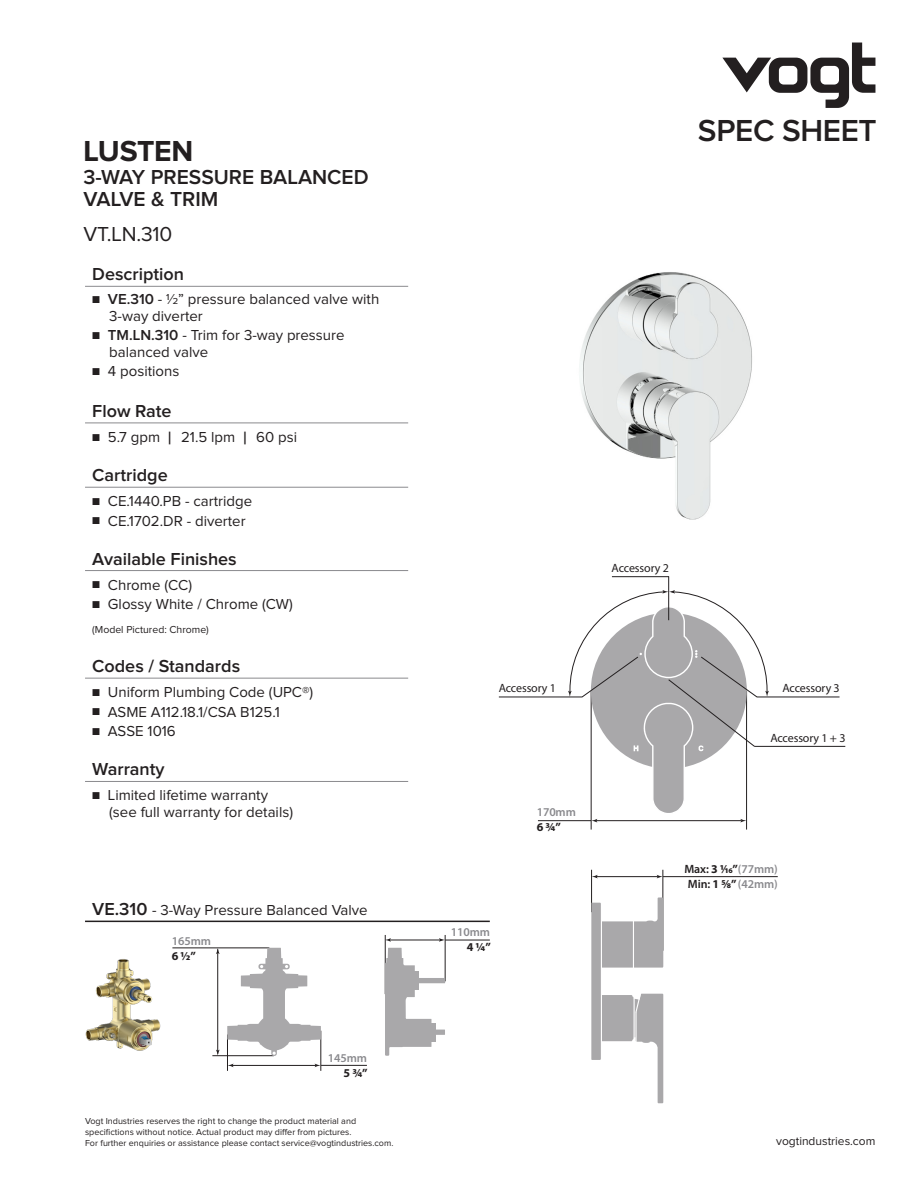
<style>
.page{position:relative;width:918px;height:1188px;background:#fff}
.page>*{position:absolute;margin:0;border:0;box-sizing:border-box;transform-origin:0 0}
.t1{font:600 31.5px "Proxima Nova";letter-spacing:-.01em;color:#231f20}
.t2{font:700 30px "Proxima Nova";letter-spacing:-.01em;color:#231f20}
.t3{font:600 21px "Proxima Nova";color:#231f20}
.t4{font:21px "Proxima Nova";color:#231f20}
.t5{font:600 18px "Proxima Nova";color:#231f20}
.t6{font:15px "Proxima Nova";color:#231f20}
.t7{font:600 12px/15px "Myriad Pro";letter-spacing:-.01em;color:#8a8a8e}
.t8{font:12px "Myriad Pro";letter-spacing:-.01em;color:#231f20}
.t9{font:700 12px "Myriad Pro";color:#231f20}
.t10{font:12px "Proxima Nova";color:#231f20}
.t11{font:10.5px "Proxima Nova";color:#231f20}
.t12{font:9px "Proxima Nova";color:#231f20}
.s1{font-size:12px}
.s2{font-weight:600}
.s3{font-weight:600;font-size:18px}
.s4{color:#231f20}
.s5{font-weight:700;color:#231f20}
</style>
<div class="page">
<hr style="left:663px;top:870px;width:1px;height:81px;background:#231f20">
<hr style="left:591px;top:870px;width:1px;height:42px;background:#231f20">
<svg style="left:722px;top:43px;width:153px;height:65px"></svg>
<hr style="left:596px;top:876px;width:64px;height:1px;background:#231f20">
<hr style="left:663px;top:876px;width:115px;height:1px;background:#231f20">
<svg style="left:592px;top:875px;width:6px;height:3px"></svg>
<svg style="left:657px;top:875px;width:6px;height:3px"></svg>
<hr style="left:746px;top:691px;width:1px;height:139px;background:#231f20">
<hr style="left:591px;top:691px;width:1px;height:139px;background:#231f20">
<hr style="left:538px;top:820px;width:53px;height:1px;background:#231f20">
<hr style="left:499px;top:697px;width:83px;height:1px;background:#231f20">
<hr style="left:757px;top:697px;width:83px;height:1px;background:#231f20">
<hr style="left:612px;top:576px;width:57px;height:1px;background:#231f20">
<hr style="left:668px;top:576px;width:1px;height:44px;background:#231f20">
<hr style="left:754px;top:746px;width:91px;height:1px;background:#231f20">
<svg style="left:568px;top:590px;width:201px;height:232px"></svg>
<svg style="left:591px;top:897px;width:72px;height:206px"></svg>
<hr style="left:85px;top:286px;width:323px;height:1px;background:#8a8a8e">
<hr style="left:85px;top:423px;width:323px;height:1px;background:#8a8a8e">
<hr style="left:85px;top:487px;width:323px;height:1px;background:#8a8a8e">
<hr style="left:85px;top:570px;width:323px;height:1px;background:#8a8a8e">
<hr style="left:85px;top:678px;width:323px;height:1px;background:#8a8a8e">
<hr style="left:85px;top:781px;width:323px;height:1px;background:#8a8a8e">
<img style="left:579px;top:272px;width:173px;height:248px">
<hr style="left:85px;top:921px;width:405px;height:1px;background:#231f20">
<img style="left:85px;top:947px;width:92px;height:104px">
<hr style="left:172px;top:948px;width:97px;height:1px;background:#231f20">
<hr style="left:212px;top:1055px;width:62px;height:1px;background:#231f20">
<hr style="left:227px;top:1035px;width:1px;height:36px;background:#231f20">
<hr style="left:321px;top:1031px;width:1px;height:40px;background:#231f20">
<svg style="left:315px;top:1064px;width:6px;height:3px"></svg>
<hr style="left:321px;top:1065px;width:46px;height:1px;background:#231f20">
<hr style="left:231px;top:1065px;width:86px;height:1px;background:#231f20">
<svg style="left:216px;top:1050px;width:4px;height:6px"></svg>
<svg style="left:216px;top:948px;width:4px;height:6px"></svg>
<hr style="left:217px;top:949px;width:1px;height:105px;background:#231f20">
<hr style="left:385px;top:935px;width:1px;height:59px;background:#231f20">
<hr style="left:445px;top:935px;width:1px;height:46px;background:#231f20">
<hr style="left:445px;top:940px;width:45px;height:1px;background:#231f20">
<svg style="left:385px;top:938px;width:6px;height:4px"></svg>
<svg style="left:439px;top:938px;width:6px;height:4px"></svg>
<hr style="left:389px;top:940px;width:53px;height:1px;background:#231f20">
<svg style="left:227px;top:948px;width:94px;height:108px"></svg>
<svg style="left:385px;top:948px;width:60px;height:108px"></svg>
<hr style="left:431px;top:1023px;width:4px;height:19px;background:#a9a8aa">
<div style="left:412px;top:971px;width:7px;height:19px;background:#a9a8aa"></div>
<p class="t2" style="left:84px;top:138px;width:111px">LUSTEN</p>
<p class="t3" style="left:84px;top:167px;width:287px">3-WAY PRESSURE BALANCED</p>
<p class="t3" style="left:84px;top:190px;width:136px">VALVE &amp; TRIM</p>
<p class="t4" style="left:84px;top:224px;width:90px">VT.LN.310</p>
<p class="t5" style="left:92px;top:266px;width:93px">Description</p>
<p class="t6" style="left:92px;top:293px;width:289px"><span class="s1">■</span> <span class="s2">VE.310</span> - 1/2” pressure balanced valve with</p>
<p class="t6" style="left:109px;top:309px;width:95px">3-way diverter</p>
<p class="t6" style="left:92px;top:329px;width:254px"><span class="s1">■</span> <span class="s2">TM.LN.310</span> - Trim for 3-way pressure</p>
<p class="t6" style="left:109px;top:345px;width:100px">balanced valve</p>
<p class="t6" style="left:92px;top:365px;width:89px"><span class="s1">■</span> 4 positions</p>
<p class="t5" style="left:92px;top:403px;width:81px">Flow Rate</p>
<p class="t6" style="left:92px;top:430px;width:206px"><span class="s1">■</span> 5.7 gpm <span class="s3">|</span> 21.5 lpm <span class="s3">|</span> 60 psi</p>
<p class="t5" style="left:92px;top:467px;width:77px">Cartridge</p>
<p class="t6" style="left:92px;top:495px;width:161px"><span class="s1">■</span> CE.1440.PB - cartridge</p>
<p class="t6" style="left:92px;top:514px;width:155px"><span class="s1">■</span> CE.1702.DR - diverter</p>
<p class="t5" style="left:92px;top:550px;width:146px">Available Finishes</p>
<p class="t6" style="left:92px;top:578px;width:101px"><span class="s1">■</span> Chrome (CC)</p>
<p class="t6" style="left:92px;top:598px;width:202px"><span class="s1">■</span> Glossy White / Chrome (CW)</p>
<p class="t11" style="left:92px;top:625px;width:118px">(Model Pictured: Chrome)</p>
<p class="t5" style="left:92px;top:658px;width:149px">Codes / Standards</p>
<p class="t6" style="left:92px;top:685px;width:223px"><span class="s1">■</span> Uniform Plumbing Code (UPC®)</p>
<p class="t6" style="left:92px;top:705px;width:189px"><span class="s1">■</span> ASME A112.18.1/CSA B125.1</p>
<p class="t6" style="left:92px;top:724px;width:85px"><span class="s1">■</span> ASSE 1016</p>
<p class="t5" style="left:92px;top:761px;width:74px">Warranty</p>
<p class="t6" style="left:92px;top:789px;width:177px"><span class="s1">■</span> Limited lifetime warranty</p>
<p class="t6" style="left:109px;top:805px;width:185px">(see full warranty for details)</p>
<p class="t6" style="left:92px;top:904px;width:277px"><span class="s3">VE.310</span> - 3-Way Pressure Balanced Valve</p>
<p class="t7" style="left:172px;top:933px;width:41px">165mm</p>
<p class="t9" style="left:172px;top:948px;width:26px">6 1/2”</p>
<p class="t7" style="left:328px;top:1050px;width:41px">145mm</p>
<p class="t9" style="left:344px;top:1065px;width:26px">5 3/4”</p>
<p class="t12" style="left:85px;top:1117px;width:273px">Vogt Industries reserves the right to change the product material and</p>
<p class="t12" style="left:85px;top:1128px;width:268px">specifictions without notice. Actual product may differ from pictures.</p>
<p class="t12" style="left:85px;top:1139px;width:310px">For further enquiries or assistance please contact service@vogtindustries.com.</p>
<p class="t1" style="left:698px;top:116px;width:180px">SPEC SHEET</p>
<p class="t8" style="left:612px;top:561px;width:59px">Accessory 2</p>
<p class="t8" style="left:499px;top:681px;width:59px">Accessory 1</p>
<p class="t8" style="left:783px;top:681px;width:59px">Accessory 3</p>
<p class="t8" style="left:770px;top:731px;width:77px">Accessory 1 + 3</p>
<p class="t7" style="left:451px;top:925px;width:41px">110mm</p>
<p class="t9" style="left:467px;top:939px;width:26px">4 1/4”</p>
<p class="t7" style="left:537px;top:805px;width:41px">170mm</p>
<p class="t9" style="left:537px;top:820px;width:26px">6 3/4”</p>
<p class="t7" style="left:684px;top:861px;width:95px"><span class="s4">Max:</span> <span class="s5">3 1/16”</span>(77mm)<br><span class="s4">Min:</span> <span class="s5">1 5/8”</span> (42mm)</p>
<p class="t10" style="left:776px;top:1136px;width:101px">vogtindustries.com</p>
</div>
